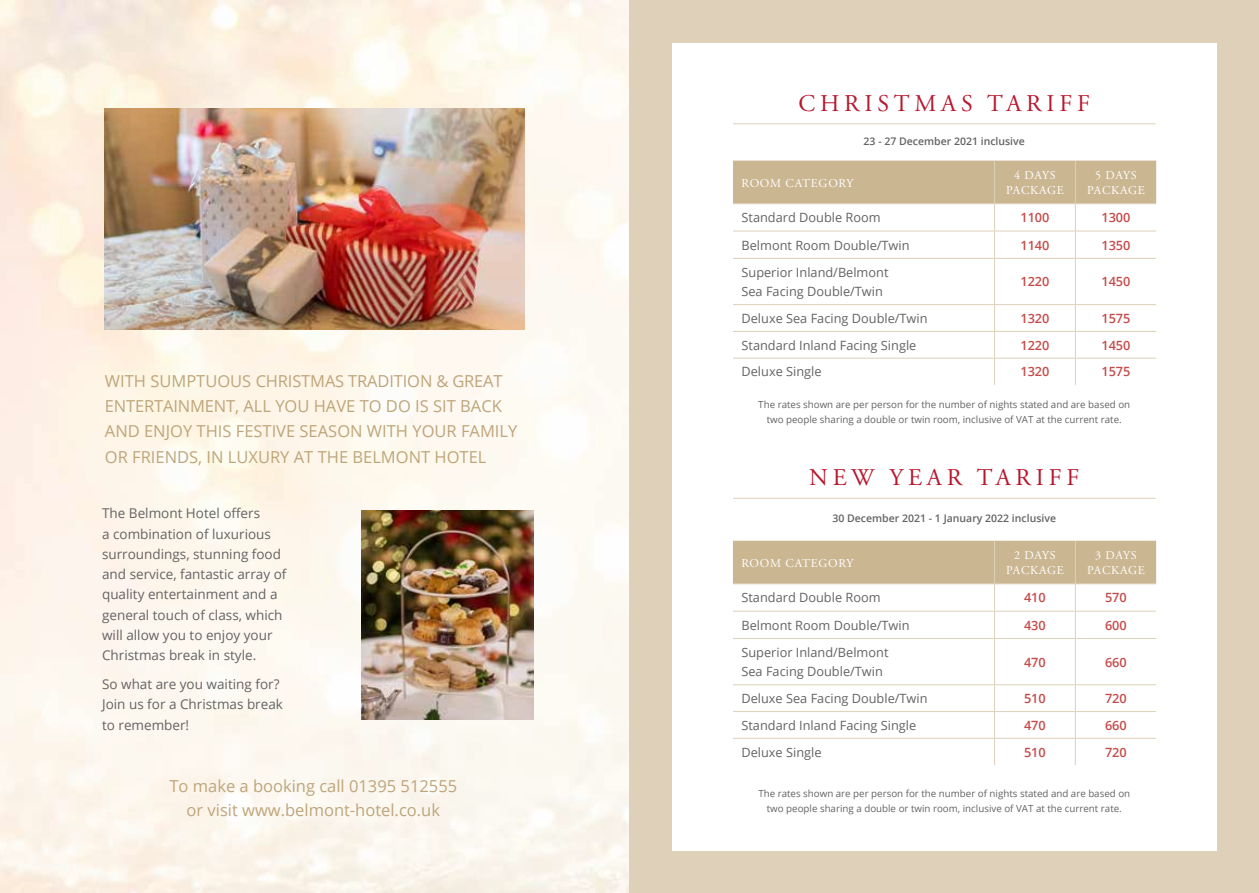
<style>
.page{position:relative;width:1259px;height:893px;background:#fff}
.page>*{position:absolute;margin:0;border:0;box-sizing:border-box;transform-origin:0 0}
.t1{font:24px "Adobe Garamond Pro";letter-spacing:.2em;color:#b7182e}
.t2{font:16.5px/25.5px "Open Sans";color:#bea57a;text-align:center}
.t3{font:13.5px/20.2px "Open Sans";color:#646363}
.t4{font:12.75px/19.5px "Open Sans";color:#646363}
.t5{font:600 12.75px "Open Sans";color:#c54b4a}
.t6{font:12px/15px "Adobe Garamond Pro";letter-spacing:.065em;color:#fff;text-align:center}
.t7{font:600 10.5px "Open Sans";color:#646363}
.t8{font:9.75px/15px "Open Sans";color:#646363;text-align:center}
</style>
<div class="page">
<img style="left:0;top:0;width:629px;height:893px">
<div style="left:629px;top:0;width:630px;height:893px;background:#ded0b9"></div>
<div style="left:672px;top:43px;width:544px;height:807px;background:#fff"></div>
<hr style="left:733px;top:258px;width:261px;height:1px;background:#ded0b9">
<hr style="left:733px;top:304px;width:261px;height:1px;background:#ded0b9">
<hr style="left:733px;top:331px;width:261px;height:1px;background:#ded0b9">
<hr style="left:733px;top:358px;width:261px;height:1px;background:#ded0b9">
<hr style="left:994px;top:259px;width:1px;height:45px;background:#ded0b9">
<svg style="left:994px;top:305px;width:1px;height:80px"></svg>
<hr style="left:994px;top:258px;width:81px;height:1px;background:#ded0b9">
<hr style="left:994px;top:304px;width:81px;height:1px;background:#ded0b9">
<hr style="left:994px;top:331px;width:81px;height:1px;background:#ded0b9">
<hr style="left:994px;top:358px;width:81px;height:1px;background:#ded0b9">
<svg style="left:733px;top:161px;width:423px;height:97px"></svg>
<hr style="left:1075px;top:259px;width:1px;height:45px;background:#ded0b9">
<svg style="left:1075px;top:305px;width:1px;height:80px"></svg>
<hr style="left:1075px;top:231px;width:81px;height:1px;background:#ded0b9">
<hr style="left:1075px;top:258px;width:81px;height:1px;background:#ded0b9">
<hr style="left:1075px;top:304px;width:81px;height:1px;background:#ded0b9">
<hr style="left:1075px;top:331px;width:81px;height:1px;background:#ded0b9">
<hr style="left:1075px;top:358px;width:81px;height:1px;background:#ded0b9">
<hr style="left:733px;top:638px;width:261px;height:1px;background:#ded0b9">
<hr style="left:733px;top:684px;width:261px;height:1px;background:#ded0b9">
<hr style="left:733px;top:711px;width:261px;height:1px;background:#ded0b9">
<hr style="left:733px;top:738px;width:261px;height:1px;background:#ded0b9">
<hr style="left:994px;top:639px;width:1px;height:45px;background:#ded0b9">
<svg style="left:994px;top:685px;width:1px;height:80px"></svg>
<hr style="left:994px;top:638px;width:81px;height:1px;background:#ded0b9">
<hr style="left:994px;top:684px;width:81px;height:1px;background:#ded0b9">
<hr style="left:994px;top:711px;width:81px;height:1px;background:#ded0b9">
<hr style="left:994px;top:738px;width:81px;height:1px;background:#ded0b9">
<svg style="left:733px;top:541px;width:423px;height:97px"></svg>
<hr style="left:1075px;top:639px;width:1px;height:45px;background:#ded0b9">
<svg style="left:1075px;top:685px;width:1px;height:80px"></svg>
<hr style="left:1075px;top:611px;width:81px;height:1px;background:#ded0b9">
<hr style="left:1075px;top:638px;width:81px;height:1px;background:#ded0b9">
<hr style="left:1075px;top:684px;width:81px;height:1px;background:#ded0b9">
<hr style="left:1075px;top:711px;width:81px;height:1px;background:#ded0b9">
<hr style="left:1075px;top:738px;width:81px;height:1px;background:#ded0b9">
<hr style="left:733px;top:123px;width:422px;height:1px;background:#ded0b9">
<hr style="left:733px;top:498px;width:422px;height:1px;background:#ded0b9">
<img style="left:105px;top:108px;width:419px;height:221px">
<img style="left:361px;top:510px;width:172px;height:210px">
<p class="t2" style="left:105px;top:367px;width:414px;text-align:left">WITH SUMPTUOUS CHRISTMAS TRADITION &amp; GREAT ENTERTAINMENT, ALL YOU HAVE TO DO IS SIT BACK AND ENJOY THIS FESTIVE SEASON WITH YOUR FAMILY OR FRIENDS, IN LUXURY AT THE BELMONT HOTEL</p>
<p class="t3" style="left:102px;top:503px;width:186px">The Belmont Hotel offers<br>a combination of luxurious surroundings, stunning food and service, fantastic array of quality entertainment and a general touch of class, which will allow you to enjoy your<br>Christmas break in style.</p>
<p class="t3" style="left:102px;top:674px;width:182px">So what are you waiting for?<br>Join us for a Christmas break to remember!</p>
<p class="t2" style="left:169px;top:774px;width:289px;line-height:24px">To make a booking call 01395 512555 or visit www.belmont-hotel.co.uk</p>
<h1 class="t1" style="left:798px;top:89px;width:293px">CHRISTMAS TARIFF</h1>
<p class="t7" style="left:863px;top:134px;width:163px">23 - 27 December 2021 inclusive</p>
<p class="t6" style="left:741px;top:176px;width:113px">ROOM CATEGORY</p>
<p class="t6" style="left:1006px;top:168px;width:59px">4 DAYS<br>PACKAGE</p>
<p class="t6" style="left:1087px;top:168px;width:59px">5 DAYS<br>PACKAGE</p>
<p class="t4" style="left:741px;top:208px;width:141px">Standard Double Room</p>
<p class="t5" style="left:1020px;top:209px;width:31px">1100</p>
<p class="t5" style="left:1101px;top:209px;width:31px">1300</p>
<p class="t4" style="left:741px;top:235px;width:170px">Belmont Room Double/Twin</p>
<p class="t5" style="left:1020px;top:236px;width:31px">1140</p>
<p class="t5" style="left:1101px;top:236px;width:31px">1350</p>
<p class="t4" style="left:741px;top:262px;width:148px">Superior Inland/Belmont<br>Sea Facing Double/Twin</p>
<p class="t5" style="left:1020px;top:273px;width:31px">1220</p>
<p class="t5" style="left:1101px;top:273px;width:31px">1450</p>
<p class="t4" style="left:741px;top:308px;width:188px">Deluxe Sea Facing Double/Twin</p>
<p class="t5" style="left:1020px;top:310px;width:31px">1320</p>
<p class="t5" style="left:1101px;top:310px;width:31px">1575</p>
<p class="t4" style="left:741px;top:335px;width:176px">Standard Inland Facing Single</p>
<p class="t5" style="left:1020px;top:336px;width:31px">1220</p>
<p class="t5" style="left:1101px;top:336px;width:31px">1450</p>
<p class="t4" style="left:741px;top:362px;width:82px">Deluxe Single</p>
<p class="t5" style="left:1020px;top:363px;width:31px">1320</p>
<p class="t5" style="left:1101px;top:363px;width:31px">1575</p>
<p class="t8" style="left:758px;top:397px;width:373px">The rates shown are per person for the number of nights stated and are based on two people sharing a double or twin room, inclusive of VAT at the current rate.</p>
<h1 class="t1" style="left:809px;top:463px;width:272px">NEW YEAR TARIFF</h1>
<p class="t7" style="left:832px;top:511px;width:225px">30 December 2021 - 1 January 2022 inclusive</p>
<p class="t6" style="left:741px;top:556px;width:113px">ROOM CATEGORY</p>
<p class="t6" style="left:1006px;top:548px;width:59px">2 DAYS<br>PACKAGE</p>
<p class="t6" style="left:1087px;top:548px;width:59px">3 DAYS<br>PACKAGE</p>
<p class="t4" style="left:741px;top:588px;width:141px">Standard Double Room</p>
<p class="t5" style="left:1024px;top:589px;width:23px">410</p>
<p class="t5" style="left:1105px;top:589px;width:23px">570</p>
<p class="t4" style="left:741px;top:615px;width:170px">Belmont Room Double/Twin</p>
<p class="t5" style="left:1024px;top:616px;width:23px">430</p>
<p class="t5" style="left:1105px;top:616px;width:23px">600</p>
<p class="t4" style="left:741px;top:642px;width:148px">Superior Inland/Belmont<br>Sea Facing Double/Twin</p>
<p class="t5" style="left:1024px;top:653px;width:23px">470</p>
<p class="t5" style="left:1105px;top:653px;width:23px">660</p>
<p class="t4" style="left:741px;top:688px;width:188px">Deluxe Sea Facing Double/Twin</p>
<p class="t5" style="left:1024px;top:690px;width:23px">510</p>
<p class="t5" style="left:1105px;top:690px;width:23px">720</p>
<p class="t4" style="left:741px;top:715px;width:176px">Standard Inland Facing Single</p>
<p class="t5" style="left:1024px;top:716px;width:23px">470</p>
<p class="t5" style="left:1105px;top:716px;width:23px">660</p>
<p class="t4" style="left:741px;top:742px;width:82px">Deluxe Single</p>
<p class="t5" style="left:1024px;top:743px;width:23px">510</p>
<p class="t5" style="left:1105px;top:743px;width:23px">720</p>
<p class="t8" style="left:758px;top:785px;width:373px">The rates shown are per person for the number of nights stated and are based on two people sharing a double or twin room, inclusive of VAT at the current rate.</p>
</div>
